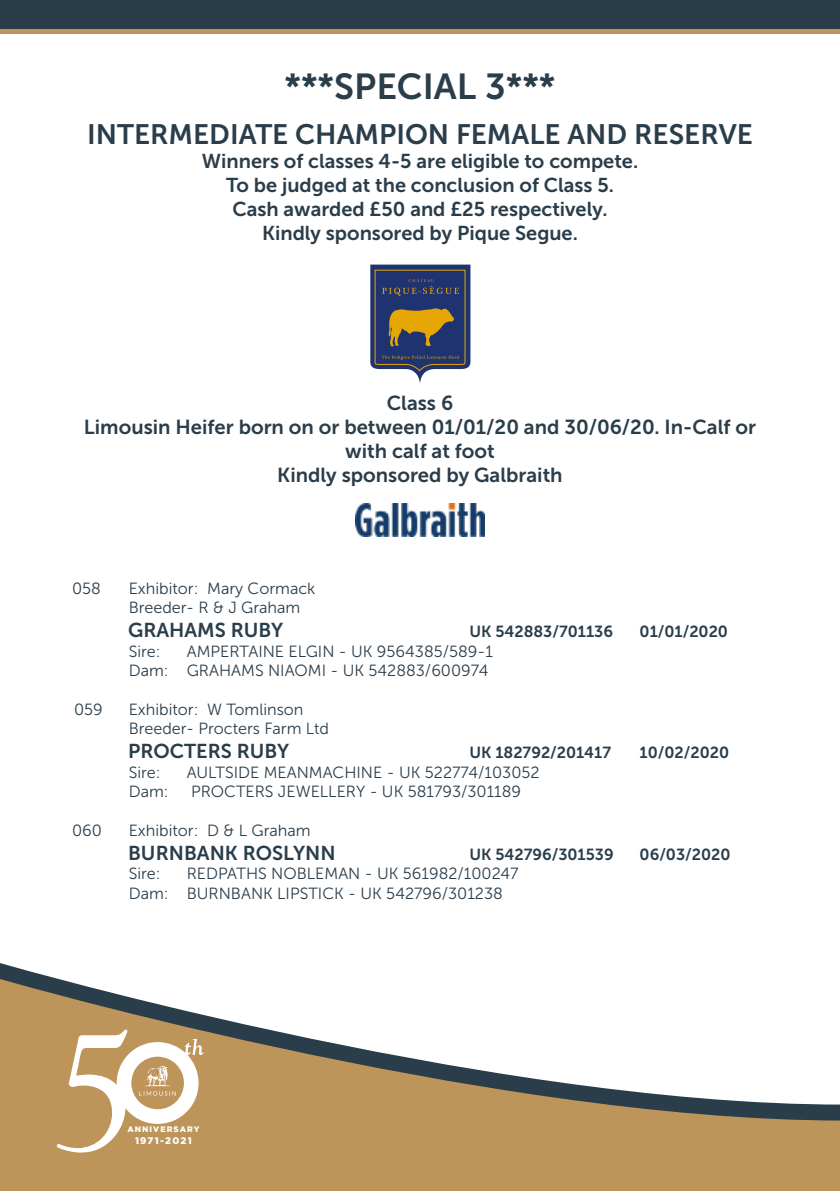
<style>
.page{position:relative;width:840px;height:1191px;background:#fff}
.page>*{position:absolute;margin:0;border:0;box-sizing:border-box;transform-origin:0 0}
.t1{font:36px "Museo Sans 700";color:#2a3d4b}
.t2{font:28px "Museo Sans 700";color:#2a3d4b}
.t3{font:20.2px/24.2px "Museo Sans 700";color:#2a3d4b;text-align:center}
.t4{font:20px/24px "Museo Sans 700";color:#2a3d4b;text-align:center}
.t5{font:16.2px/19.4px "Museo Sans 300";color:#2a3d4b}
.t6{font:16px "Museo Sans 700";color:#2a3d4b}
.t7{font:900 9.6px "Gotham";letter-spacing:.13em;color:#fff}
.t8{font:900 8px "Gotham";letter-spacing:.13em;color:#fff}
</style>
<div class="page">
<svg style="left:0;top:28px;width:839px;height:6px;fill:#bd9459"></svg>
<svg style="left:0;top:974px;width:839px;height:217px;fill:#bd9459"></svg>
<svg style="left:57px;top:1029px;width:146px;height:123px"></svg>
<div style="left:0;top:0;width:839px;height:28px;background:#2a3d4b"></div>
<svg style="left:370px;top:264px;width:100px;height:118px"></svg>
<img style="left:355px;top:503px;width:129px;height:33px">
<h1 class="t1" style="left:284px;top:67px;width:272px">***SPECIAL 3***</h1>
<h2 class="t2" style="left:87px;top:119px;width:666px">INTERMEDIATE CHAMPION FEMALE AND RESERVE</h2>
<p class="t4" style="left:202px;top:149px;width:437px">Winners of classes 4-5 are eligible to compete.<br>To be judged at the conclusion of Class 5.<br>Cash awarded £50 and £25 respectively.<br>Kindly sponsored by Pique Segue.</p>
<p class="t3" style="left:84px;top:390px;width:673px">Class 6<br>Limousin Heifer born on or between 01/01/20 and 30/06/20. In-Calf or with calf at foot<br>Kindly sponsored by Galbraith</p>
<p class="t5" style="left:72px;top:578px;width:30px">058</p>
<p class="t5" style="left:129px;top:578px;width:188px">Exhibitor: Mary Cormack<br>Breeder- R &amp; J Graham</p>
<p class="t4" style="left:128px;top:618px;width:157px">GRAHAMS RUBY</p>
<p class="t6" style="left:469px;top:623px;width:145px">UK 542883/701136</p>
<p class="t6" style="left:639px;top:623px;width:90px">01/01/2020</p>
<p class="t5" style="left:129px;top:641px;width:33px">Sire:</p>
<p class="t5" style="left:129px;top:641px;width:365px;text-align:right">AMPERTAINE ELGIN - UK 9564385/589-1<br>Dam: GRAHAMS NIAOMI - UK 542883/600974</p>
<p class="t5" style="left:74px;top:699px;width:30px">059</p>
<p class="t5" style="left:129px;top:699px;width:202px">Exhibitor: W Tomlinson<br>Breeder- Procters Farm Ltd</p>
<p class="t4" style="left:128px;top:739px;width:163px">PROCTERS RUBY</p>
<p class="t6" style="left:469px;top:744px;width:143px">UK 182792/201417</p>
<p class="t6" style="left:639px;top:744px;width:91px">10/02/2020</p>
<p class="t5" style="left:129px;top:762px;width:33px">Sire:</p>
<p class="t5" style="left:187px;top:762px;width:354px">AULTSIDE MEANMACHINE - UK 522774/103052</p>
<p class="t5" style="left:129px;top:782px;width:41px">Dam:</p>
<p class="t5" style="left:191px;top:782px;width:331px">PROCTERS JEWELLERY - UK 581793/301189</p>
<p class="t5" style="left:72px;top:820px;width:31px">060</p>
<p class="t5" style="left:129px;top:820px;width:183px">Exhibitor: D &amp; L Graham</p>
<p class="t4" style="left:128px;top:841px;width:209px">BURNBANK ROSLYNN</p>
<p class="t6" style="left:469px;top:845px;width:146px">UK 542796/301539</p>
<p class="t6" style="left:639px;top:845px;width:92px">06/03/2020</p>
<p class="t5" style="left:129px;top:864px;width:33px">Sire:</p>
<p class="t5" style="left:129px;top:864px;width:391px;text-indent:58px">REDPATHS NOBLEMAN - UK 561982/100247<br>Dam: BURNBANK LIPSTICK - UK 542796/301238</p>
<p class="t8" style="left:127px;top:1123px;width:74px">ANNIVERSARY</p>
<p class="t7" style="left:135px;top:1133px;width:58px">1971-2021</p>
</div>
